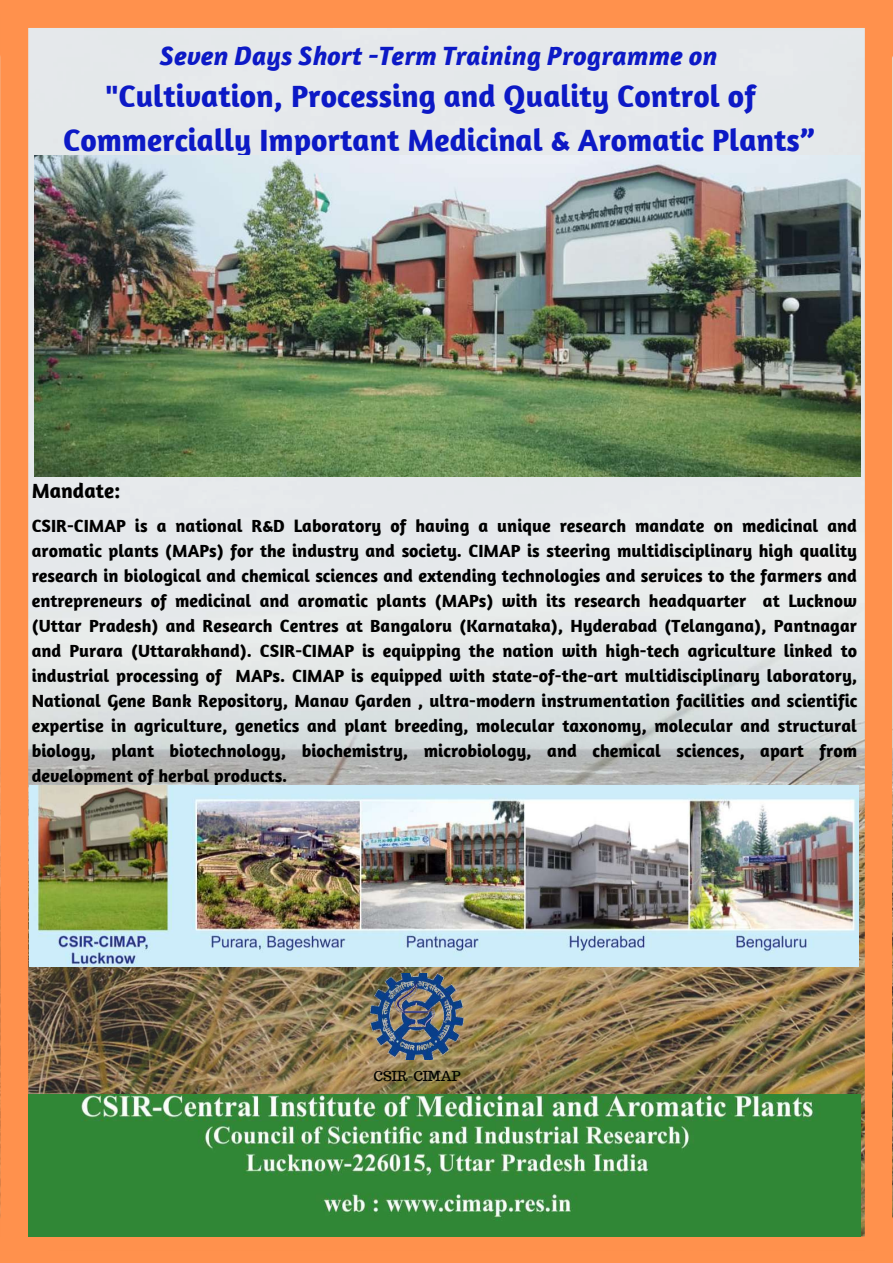
<style>
.page{position:relative;width:893px;height:1263px;background:#fff}
.page>*{position:absolute;margin:0;border:0;box-sizing:border-box;transform-origin:0 0}
.t1{font:700 31.5px/43.7px "Amaranth";color:#0c19c6;text-align:center}
.t2{font:italic 700 27px "Amaranth";color:#0c19c6}
.t3{font:700 21px "Amaranth";color:#000}
.t4{font:700 18px/25px "Amaranth";color:#000;text-align:justify}
.t5{font:13.5px "Trocchi";color:#000}
</style>
<div class="page">
<img style="left:65px;top:61px;width:767px;height:1033px">
<svg style="left:65px;top:0;width:767px;height:61px;fill:#e5e8ea"></svg>
<svg style="left:0;top:0;width:65px;height:1200px;fill:#ff914d"></svg>
<svg style="left:832px;top:0;width:61px;height:1200px;fill:#ff914d"></svg>
<div style="left:0;top:1213px;width:893px;height:50px;background:#ff914d"></div>
<img style="left:28px;top:1094px;width:832px;height:142px">
<img style="left:370px;top:973px;width:93px;height:86px">
<img style="left:35px;top:156px;width:825px;height:320px">
<img style="left:30px;top:786px;width:829px;height:180px">
<h2 class="t2" style="left:160px;top:39px;width:558px">Seven Days Short -Term Training Programme on</h2>
<h1 class="t1" style="left:63px;top:74px;width:753px">"Cultivation, Processing and Quality Control of<br>Commercially Important Medicinal &amp; Aromatic Plants”</h1>
<p class="t3" style="left:32px;top:477px;width:90px">Mandate:</p>
<p class="t4" style="left:32px;top:513px;width:827px">CSIR-CIMAP is a national R&amp;D Laboratory of having a unique research mandate on medicinal and aromatic plants (MAPs) for the industry and society. CIMAP is steering multidisciplinary high quality research in biological and chemical sciences and extending technologies and services to the farmers and entrepreneurs of medicinal and aromatic plants (MAPs) with its research headquarter at Lucknow (Uttar Pradesh) and Research Centres at Bangaloru (Karnataka), Hyderabad (Telangana), Pantnagar and Purara (Uttarakhand). CSIR-CIMAP is equipping the nation with high-tech agriculture linked to industrial processing of MAPs. CIMAP is equipped with state-of-the-art multidisciplinary laboratory, National Gene Bank Repository, Manav Garden , ultra-modern instrumentation facilities and scientific expertise in agriculture, genetics and plant breeding, molecular taxonomy, molecular and structural biology, plant biotechnology, biochemistry, microbiology, and chemical sciences, apart from development of herbal products.</p>
<p class="t5" style="left:374px;top:1067px;width:88px">CSIR-CIMAP</p>
</div>
